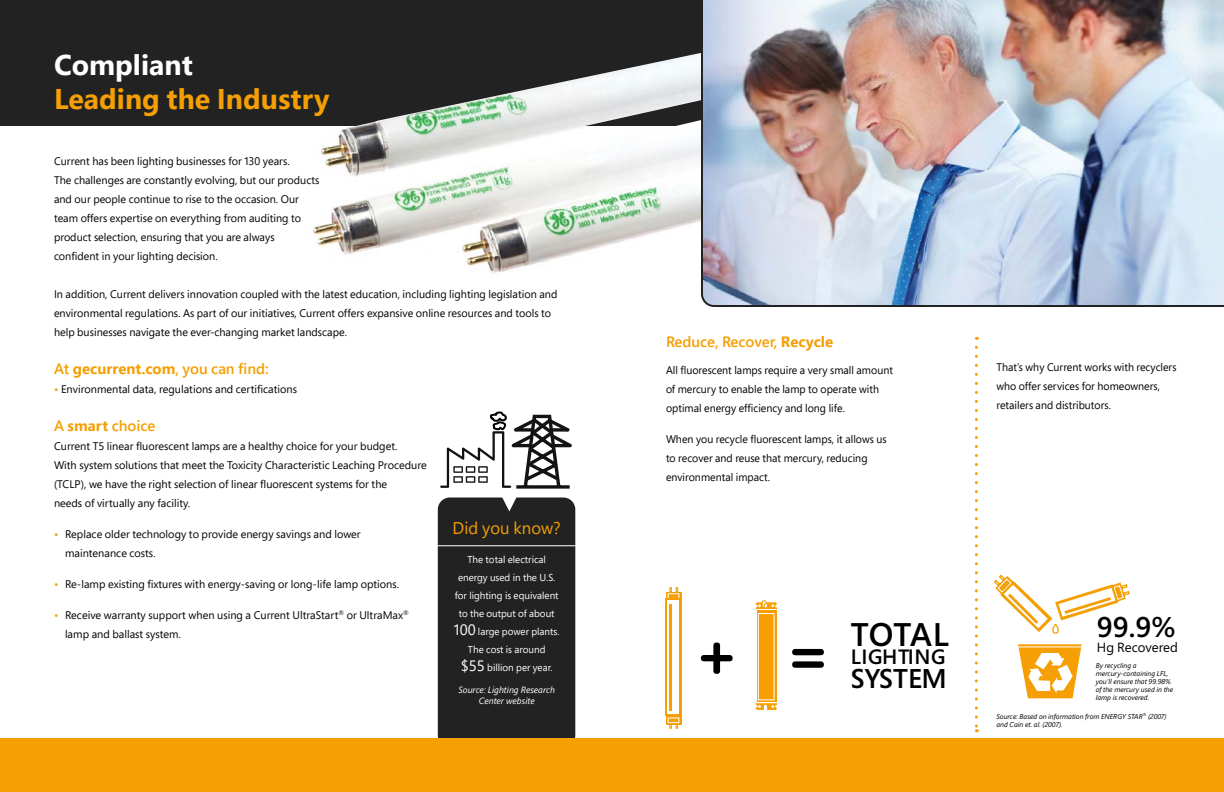
<style>
.page{position:relative;width:1224px;height:792px;background:#fff}
.page>*{position:absolute;margin:0;border:0;box-sizing:border-box;transform-origin:0 0}
.t1{font:600 38.8px "Segoe Pro";color:#000}
.t2{font:600 32.7px "Segoe Pro";color:#000}
.t3{font:600 28.6px "Segoe Pro";color:#000}
.t4{font:700 28.5px "Segoe Pro";color:#f59f04}
.t5{font:700 28.5px "Segoe Pro";color:#fff}
.t6{font:600 27.1px "Segoe Pro";letter-spacing:.005em;color:#000}
.t7{font:600 20.7px "Segoe Pro";letter-spacing:.025em;color:#000}
.t8{font:17px "Segoe Pro";color:#f59f04}
.t9{font:600 15px "Segoe Pro";color:#f59f04}
.t10{font:13.3px "Segoe Pro";color:#000}
.t11{font:11.2px "Segoe Pro";color:#000}
.t12{font:11px/19px "Segoe Pro";color:#000}
.t13{font:10px/18px "Segoe Pro";color:#fff;text-align:center}
.t14{font:italic 9px/11px "Segoe Pro";color:#fff;text-align:center}
.t15{font:italic 7px/8px "Segoe Pro";color:#000}
.s1{font-weight:700}
.s2{color:#f59f04}
.s3{font-size:15px}
.s4{font-family:"GE Inspira";font-weight:700;font-size:64.2px}
.s5{font-family:"GE Inspira";font-weight:700;font-size:76.1px}
</style>
<div class="page">
<div style="left:438px;top:498px;width:137px;height:249px;background:#212221;border-radius:12px"></div>
<svg style="left:440px;top:412px;width:132px;height:77px"></svg>
<hr style="left:433px;top:545px;width:149px;height:1px;background:#fff">
<svg style="left:502px;top:497px;width:15px;height:14px"></svg>
<img style="left:313px;top:144px;width:299px;height:129px">
<div style="left:0;top:0;width:1224px;height:126px;background:#212221"></div>
<div style="left:0;top:738px;width:1224px;height:54px;background:#f59f04"></div>
<img style="left:322px;top:53px;width:379px;height:191px">
<svg style="left:975px;top:347px;width:3px;height:385px"></svg>
<div style="left:666px;top:592px;width:15px;height:8px;background:#f59f04"></div>
<div style="left:666px;top:716px;width:15px;height:9px;background:#f59f04"></div>
<svg style="left:667px;top:587px;width:13px;height:142px"></svg>
<svg style="left:665px;top:599px;width:17px;height:117px"></svg>
<div style="left:668px;top:601px;width:11px;height:113px;background:#fff"></div>
<hr style="left:669px;top:604px;width:3px;height:107px;background:#f59f04">
<div style="left:757px;top:610px;width:20px;height:92px;background:#f59f04"></div>
<svg style="left:755px;top:703px;width:23px;height:7px"></svg>
<div style="left:758px;top:613px;width:17px;height:87px;border:1px solid #fff"></div>
<svg style="left:755px;top:600px;width:23px;height:10px"></svg>
<svg style="left:994px;top:575px;width:136px;height:59px"></svg>
<hr style="left:1027px;top:744px;width:46px;height:1px;background:#fff">
<svg style="left:1018px;top:644px;width:64px;height:54px"></svg>
<img style="left:701px;top:0;width:523px;height:307px">
<h3 class="t5" style="left:54px;top:44px;width:140px">Compliant</h3>
<h3 class="t4" style="left:54px;top:79px;width:277px">Leading the Industry</h3>
<p class="t12" style="left:54px;top:151px;width:267px">Current has been lighting businesses for 130 years.<br>The challenges are constantly evolving, but our products and our people continue to rise to the occasion. Our team offers expertise on everything from auditing to product selection, ensuring that you are always confident in your lighting decision.</p>
<p class="t12" style="left:54px;top:284px;width:505px">In addition, Current delivers innovation coupled with the latest education, including lighting legislation and environmental regulations. As part of our initiatives, Current offers expansive online resources and tools to help businesses navigate the ever-changing market landscape.</p>
<h3 class="t9" style="left:54px;top:358px;width:216px">At <span class="s1">gecurrent.com</span>, you can find:</h3>
<p class="t12" style="left:54px;top:379px;width:245px"><span class="s2">•</span> Environmental data, regulations and certifications</p>
<h3 class="t9" style="left:54px;top:415px;width:103px">A <span class="s1">smart</span> choice</h3>
<p class="t12" style="left:54px;top:436px;width:374px">Current T5 linear fluorescent lamps are a healthy choice for your budget.<br>With system solutions that meet the Toxicity Characteristic Leaching Procedure (TCLP), we have the right selection of linear fluorescent systems for the<br>needs of virtually any facility.</p>
<p class="t12" style="left:65px;top:524px;width:297px;text-indent:-11px"><span class="s2">•</span> Replace older technology to provide energy savings and lower maintenance costs.</p>
<p class="t12" style="left:54px;top:574px;width:347px"><span class="s2">•</span> Re-lamp existing fixtures with energy-saving or long-life lamp options.</p>
<p class="t12" style="left:65px;top:605px;width:345px;text-indent:-11px"><span class="s2">•</span> Receive warranty support when using a Current UltraStart<sup>®</sup> or UltraMax<sup>® </sup>lamp and ballast system.</p>
<h3 class="t8" style="left:453px;top:516px;width:110px">Did you know?</h3>
<p class="t13" style="left:454px;top:550px;width:107px">The total electrical energy used in the U.S. for lighting is equivalent to the output of about<br><span class="s3">100</span> large power plants.<br>The cost is around<br><span class="s3">$55</span> billion per year.</p>
<p class="t14" style="left:458px;top:684px;width:98px">Source: Lighting Research<br>Center website</p>
<h3 class="t9" style="left:666px;top:331px;width:169px">Reduce, Recover, <span class="s1">Recycle</span></h3>
<p class="t12" style="left:666px;top:360px;width:229px">All fluorescent lamps require a very small amount of mercury to enable the lamp to operate with optimal energy efficiency and long life.</p>
<p class="t12" style="left:666px;top:429px;width:222px">When you recycle fluorescent lamps, it allows us to recover and reuse that mercury, reducing environmental impact.</p>
<h2 class="t2" style="left:698px;top:612px;width:252px"><span class="s4">+ =</span> TOTAL</h2>
<h3 class="t7" style="left:851px;top:642px;width:96px">LIGHTING</h3>
<h3 class="t6" style="left:851px;top:660px;width:97px">SYSTEM</h3>
<h1 class="t1" style="left:597px;top:639px;width:299px"><span class="s5">+ =</span> TOTAL</h1>
<p class="t12" style="left:996px;top:357px;width:182px">That’s why Current works with recyclers who offer services for homeowners, retailers and distributors.</p>
<p class="t11" style="left:1120px;top:612px;width:70px">Hg Recovered</p>
<h3 class="t3" style="left:1097px;top:607px;width:80px">99.9%</h3>
<p class="t10" style="left:1097px;top:638px;width:82px">Hg Recovered</p>
<p class="t15" style="left:1096px;top:661px;width:79px">By recycling a mercury-containing LFL, you’ll ensure that 99.98% of the mercury used in the lamp is recovered.</p>
<p class="t15" style="left:996px;top:712px;width:172px">Source: Based on information from ENERGY STAR<sup>®</sup> (2007) and Cain et. al. (2007).</p>
</div>
